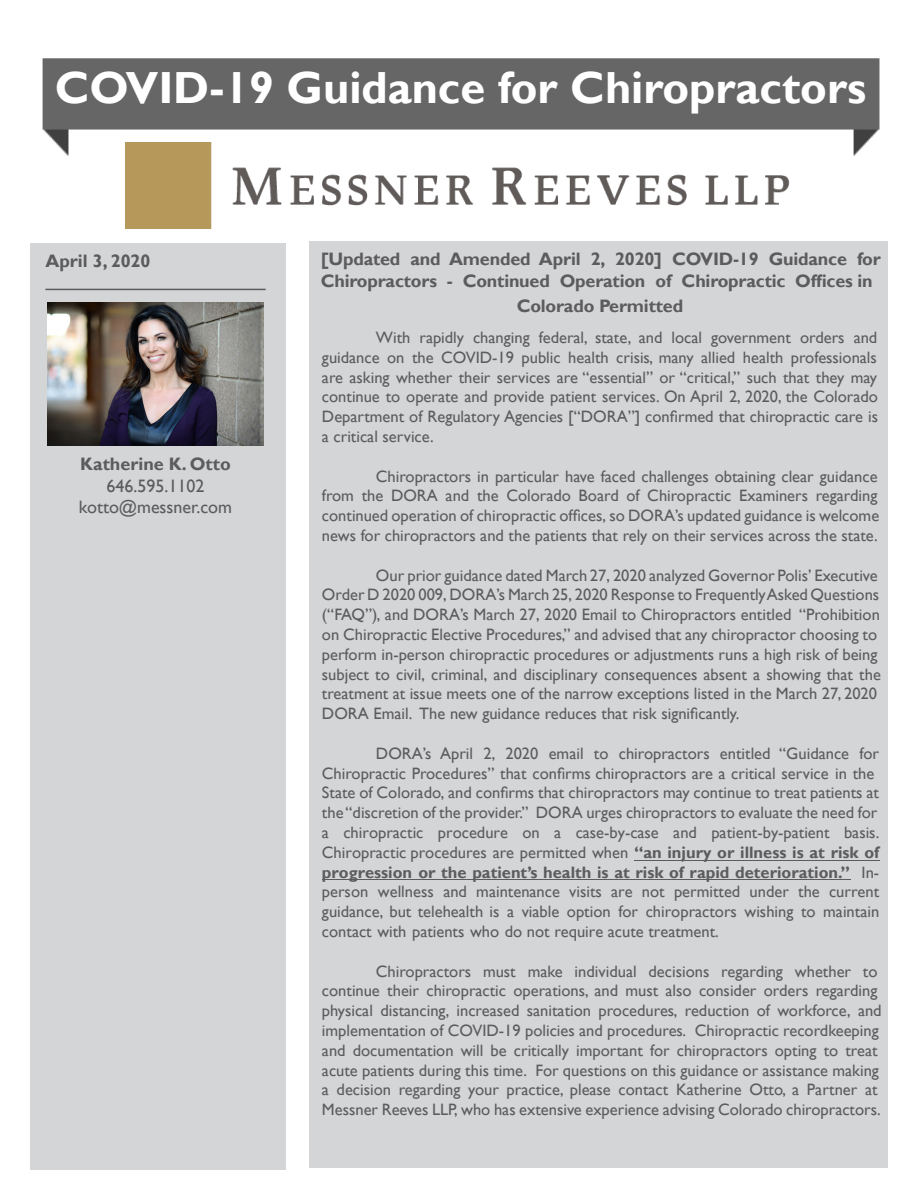
<style>
.page{position:relative;width:918px;height:1188px;background:#fff}
.page>*{position:absolute;margin:0;border:0;box-sizing:border-box;transform-origin:0 0}
.t1{font:700 45px "Gill Sans";color:#fff}
.t2{font:700 18px/21.6px "Gill Sans";letter-spacing:-.01em;color:#5c5c5f}
.t3{font:18px "Gill Sans";color:#5c5c5f}
.t4{font:16.5px/19.8px "Gill Sans";color:#5c5c5f}
.s1{font-weight:700}
</style>
<div class="page">
<img style="left:42px;top:58px;width:838px;height:98px">
<div style="left:30px;top:243px;width:256px;height:927px;background:#d4d5d7"></div>
<div style="left:310px;top:242px;width:578px;height:926px;background:#d4d5d7"></div>
<img style="left:125px;top:143px;width:668px;height:86px">
<hr style="left:45px;top:289px;width:221px;height:1px;background:#5c5c5f">
<img style="left:47px;top:302px;width:217px;height:144px">
<hr style="left:634px;top:860px;width:245px;height:1px;background:#5c5c5f">
<hr style="left:322px;top:879px;width:528px;height:1px;background:#5c5c5f">
<p class="t1" style="left:55px;top:60px;width:813px">COVID-19 Guidance for Chiropractors</p>
<p class="t2" style="left:45px;top:251px;width:107px">April 3, 2020</p>
<p class="t2" style="left:80px;top:454px;width:152px">Katherine K. Otto</p>
<p class="t3" style="left:107px;top:475px;width:99px">646.595.1102</p>
<p class="t3" style="left:79px;top:497px;width:155px">kotto@messner.com</p>
<p class="t2" style="left:321px;top:249px;width:561px">[Updated and Amended April 2, 2020] COVID-19 Guidance for<br>Chiropractors - Continued Operation of Chiropractic Offices in</p>
<p class="t2" style="left:517px;top:296px;width:168px">Colorado Permitted</p>
<p class="t4" style="left:322px;top:328px;width:558px;text-align:justify;text-indent:54px">With rapidly changing federal, state, and local government orders and guidance on the COVID-19 public health crisis, many allied health professionals are asking whether their services are “essential” or “critical,” such that they may continue to operate and provide patient services. On April 2, 2020, the Colorado Department of Regulatory Agencies [“DORA”] confirmed that chiropractic care is a critical service.</p>
<p class="t4" style="left:322px;top:466px;width:559px;text-align:justify;text-indent:54px">Chiropractors in particular have faced challenges obtaining clear guidance from the DORA and the Colorado Board of Chiropractic Examiners regarding continued operation of chiropractic offices, so DORA’s updated guidance is welcome news for chiropractors and the patients that rely on their services across the state.</p>
<p class="t4" style="left:322px;top:565px;width:560px;text-indent:54px">Our prior guidance dated March 27, 2020 analyzed Governor Polis’ Executive Order D 2020 009, DORA’s March 25, 2020 Response to FrequentlyAsked Questions (“FAQ”), and DORA’s March 27, 2020 Email to Chiropractors entitled “Prohibition on Chiropractic Elective Procedures,” and advised that any chiropractor choosing to perform in-person chiropractic procedures or adjustments runs a high risk of being subject to civil, criminal, and disciplinary consequences absent a showing that the treatment at issue meets one of the narrow exceptions listed in the March 27, 2020<br>DORA Email. The new guidance reduces that risk significantly.</p>
<p class="t4" style="left:322px;top:744px;width:559px;text-indent:54px">DORA’s April 2, 2020 email to chiropractors entitled “Guidance for Chiropractic Procedures” that confirms chiropractors are a critical service in the State of Colorado, and confirms that chiropractors may continue to treat patients at the “discretion of the provider.” DORA urges chiropractors to evaluate the need for a chiropractic procedure on a case-by-case and patient-by-patient basis.<br>Chiropractic procedures are permitted when <span class="s1">“an injury or illness is at risk of progression or the patient’s health is at risk of rapid deterioration.”</span> In&shy;person wellness and maintenance visits are not permitted under the current guidance, but telehealth is a viable option for chiropractors wishing to maintain contact with patients who do not require acute treatment.</p>
<p class="t4" style="left:322px;top:961px;width:561px;text-indent:54px">Chiropractors must make individual decisions regarding whether to continue their chiropractic operations, and must also consider orders regarding physical distancing, increased sanitation procedures, reduction of workforce, and implementation of COVID-19 policies and procedures. Chiropractic recordkeeping and documentation will be critically important for chiropractors opting to treat acute patients during this time. For questions on this guidance or assistance making a decision regarding your practice, please contact Katherine Otto, a Partner at Messner Reeves LLP, who has extensive experience advising Colorado chiropractors.</p>
</div>
